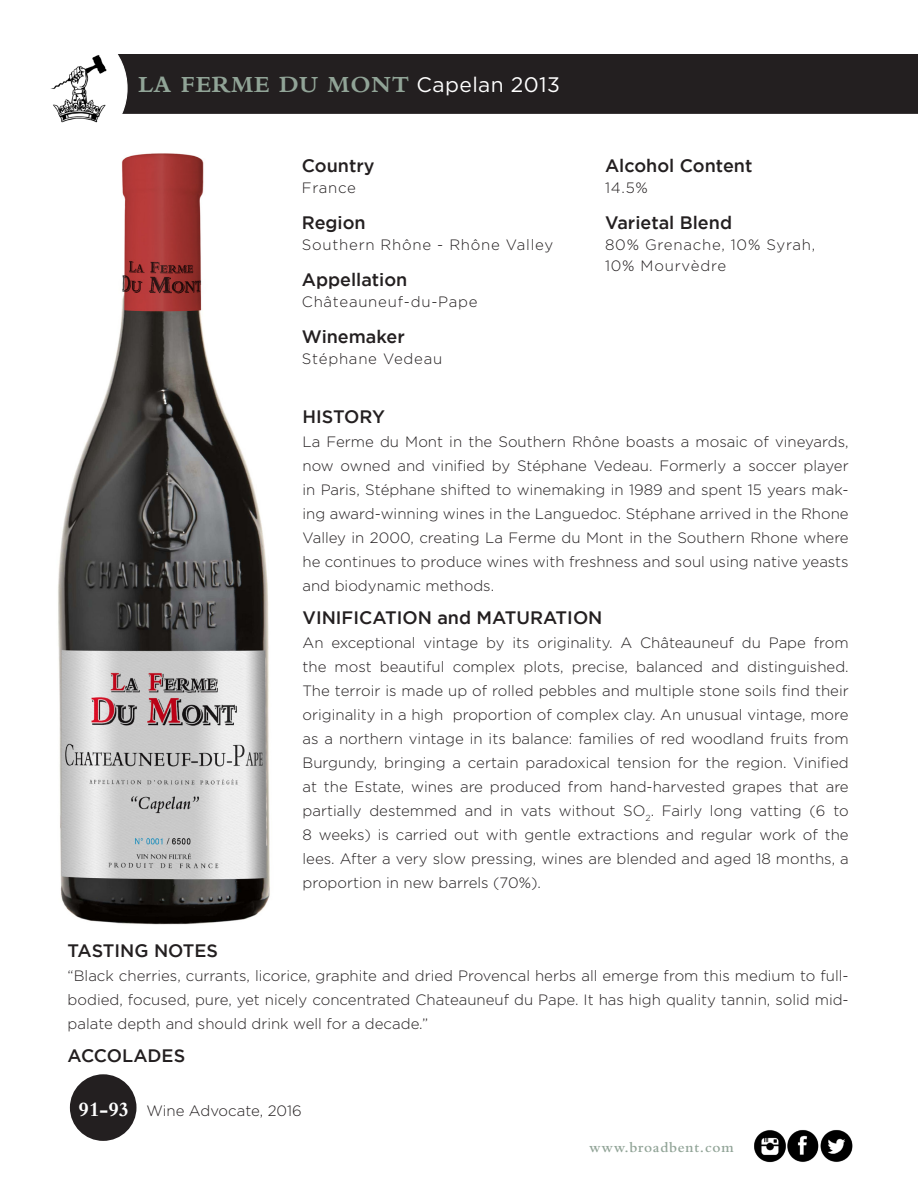
<style>
.page{position:relative;width:918px;height:1188px;background:#fff}
.page>*{position:absolute;margin:0;border:0;box-sizing:border-box;transform-origin:0 0}
.t1{font:700 24px "Bembo";letter-spacing:.03em;color:#91a497}
.t2{font:700 21px "Bembo";color:#fff}
.t3{font:500 18px "Gotham";color:#231f20}
.t4{font:300 15px/24px "Gotham";color:#231f20;text-align:justify}
.t5{font:300 15px/21px "Gotham";letter-spacing:.05em;color:#231f20}
.t6{font:600 15px "Bembo Std";letter-spacing:.05em;color:#91a497}
.s1{font-family:"Gotham";font-weight:400;font-size:21px;color:#fff}
</style>
<div class="page">
<div style="left:127px;top:54px;width:791px;height:60px;background:#231f20"></div>
<svg style="left:50px;top:54px;width:77px;height:69px"></svg>
<img style="left:754px;top:1130px;width:99px;height:33px">
<div style="left:70px;top:1074px;width:67px;height:67px;background:#231f20;border-radius:50%"></div>
<img style="left:58px;top:153px;width:212px;height:772px">
<p class="t1" style="left:138px;top:70px;width:423px">LA FERME DU MONT <span class="s1">Capelan 2013</span></p>
<p class="t3" style="left:302px;top:155px;width:74px">Country</p>
<p class="t4" style="left:302px;top:175px;width:56px">France</p>
<p class="t3" style="left:302px;top:212px;width:65px">Region</p>
<p class="t5" style="left:302px;top:234px;width:253px">Southern Rhône - Rhône Valley</p>
<p class="t3" style="left:302px;top:269px;width:107px">Appellation</p>
<p class="t5" style="left:302px;top:291px;width:177px">Châteauneuf-du-Pape</p>
<p class="t3" style="left:302px;top:326px;width:104px">Winemaker</p>
<p class="t5" style="left:302px;top:348px;width:142px">Stéphane Vedeau</p>
<p class="t3" style="left:605px;top:155px;width:149px">Alcohol Content</p>
<p class="t4" style="left:605px;top:175px;width:44px">14.5%</p>
<p class="t3" style="left:605px;top:212px;width:128px">Varietal Blend</p>
<p class="t5" style="left:605px;top:234px;width:212px">80% Grenache, 10% Syrah,<br>10% Mourvèdre</p>
<p class="t3" style="left:303px;top:406px;width:84px">HISTORY</p>
<p class="t4" style="left:303px;top:429px;width:548px">La Ferme du Mont in the Southern Rhône boasts a mosaic of vineyards, now owned and vinified by Stéphane Vedeau. Formerly a soccer player in Paris, Stéphane shifted to winemaking in 1989 and spent 15 years mak&shy;ing award-winning wines in the Languedoc. Stéphane arrived in the Rhone Valley in 2000, creating La Ferme du Mont in the Southern Rhone where he continues to produce wines with freshness and soul using native yeasts and biodynamic methods.</p>
<p class="t3" style="left:303px;top:607px;width:302px">VINIFICATION and MATURATION</p>
<p class="t4" style="left:303px;top:630px;width:548px">An exceptional vintage by its originality. A Châteauneuf du Pape from the most beautiful complex plots, precise, balanced and distinguished.<br>The terroir is made up of rolled pebbles and multiple stone soils find their originality in a high proportion of complex clay. An unusual vintage, more as a northern vintage in its balance: families of red woodland fruits from Burgundy, bringing a certain paradoxical tension for the region. Vinified at the Estate, wines are produced from hand-harvested grapes that are partially destemmed and in vats without SO<sub>2</sub>. Fairly long vatting (6 to 8 weeks) is carried out with gentle extractions and regular work of the lees. After a very slow pressing, wines are blended and aged 18 months, a proportion in new barrels (70%).</p>
<p class="t3" style="left:68px;top:941px;width:152px">TASTING NOTES</p>
<p class="t4" style="left:68px;top:964px;width:783px">“Black cherries, currants, licorice, graphite and dried Provencal herbs all emerge from this medium to full&shy;bodied, focused, pure, yet nicely concentrated Chateauneuf du Pape. It has high quality tannin, solid mid&shy;palate depth and should drink well for a decade.”</p>
<p class="t3" style="left:68px;top:1046px;width:119px">ACCOLADES</p>
<p class="t2" style="left:79px;top:1097px;width:52px">91-93</p>
<p class="t4" style="left:147px;top:1099px;width:157px">Wine Advocate, 2016</p>
<p class="t6" style="left:589px;top:1139px;width:146px">www.broadbent.com</p>
</div>
